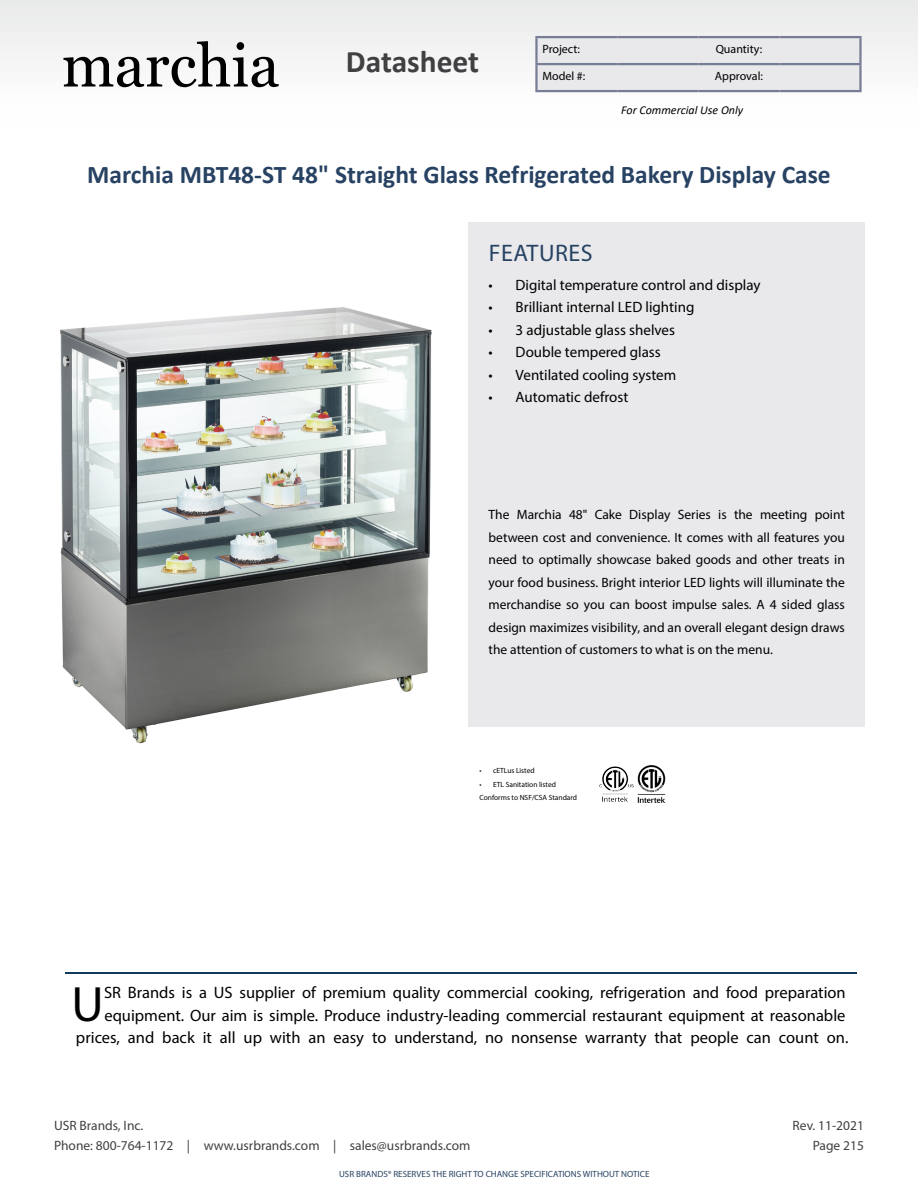
<style>
.page{position:relative;width:918px;height:1188px;background:#fff}
.page>*{position:absolute;margin:0;border:0;box-sizing:border-box;transform-origin:0 0}
.t1{font:49.95px "Myriad Pro";color:#000}
.t2{font:700 31.5px "Calibri";color:#404042}
.t3{font:700 25.5px "Calibri";color:#274262}
.t4{font:24px "Myriad Pro";letter-spacing:.02em;color:#274262}
.t5{font:16.5px/22.5px "Myriad Pro";color:#000;text-align:right}
.t6{font:15px "Myriad Pro";color:#000}
.t7{font:13.5px/22.5px "Myriad Pro";color:#000;text-align:justify}
.t8{font:13.5px/19.5px "Myriad Pro";color:#404042}
.t9{font:12px "Myriad Pro";color:#000}
.t10{font:italic 12px "Calibri";color:#000}
.t11{font:9px "Myriad Pro";color:#274262}
.t12{font:7.5px/13.5px "Myriad Pro";color:#000}
.s1{font-family:"Georgia";font-weight:400;font-size:60px;color:#000}
</style>
<div class="page">
<hr style="left:65px;top:972px;width:792px;height:2px;background:#113a5b">
<img style="left:599px;top:766px;width:35px;height:36px">
<img style="left:638px;top:765px;width:28px;height:37px">
<div style="left:468px;top:222px;width:397px;height:505px;background:#e9e9ec"></div>
<img style="left:60px;top:307px;width:372px;height:437px">
<div style="left:0;top:0;width:918px;height:127px;background:#f5f6f6"></div>
<div style="left:538px;top:38px;width:321px;height:52px;background:#e9e9ec"></div>
<hr style="left:535px;top:36px;width:82px;height:2px;background:#777d95">
<hr style="left:535px;top:38px;width:3px;height:25px;background:#777d95">
<hr style="left:617px;top:36px;width:81px;height:2px;background:#777d95">
<hr style="left:698px;top:36px;width:81px;height:2px;background:#777d95">
<hr style="left:779px;top:36px;width:83px;height:2px;background:#777d95">
<hr style="left:859px;top:38px;width:3px;height:25px;background:#777d95">
<hr style="left:535px;top:63px;width:82px;height:2px;background:#777d95">
<hr style="left:535px;top:65px;width:3px;height:25px;background:#777d95">
<hr style="left:617px;top:63px;width:81px;height:2px;background:#777d95">
<hr style="left:698px;top:63px;width:81px;height:2px;background:#777d95">
<hr style="left:779px;top:63px;width:83px;height:2px;background:#777d95">
<hr style="left:859px;top:65px;width:3px;height:25px;background:#777d95">
<hr style="left:535px;top:90px;width:82px;height:2px;background:#777d95">
<hr style="left:617px;top:90px;width:81px;height:2px;background:#777d95">
<hr style="left:698px;top:90px;width:81px;height:2px;background:#777d95">
<hr style="left:779px;top:90px;width:83px;height:2px;background:#777d95">
<h2 class="t2" style="left:62px;top:40px;width:419px"><span class="s1">marchia</span> Datasheet</h2>
<p class="t9" style="left:542px;top:42px;width:39px">Project:</p>
<p class="t9" style="left:716px;top:42px;width:48px">Quantity:</p>
<p class="t9" style="left:542px;top:69px;width:44px">Model #:</p>
<p class="t9" style="left:715px;top:69px;width:50px">Approval:</p>
<p class="t10" style="left:621px;top:102px;width:123px">For Commercial Use Only</p>
<h3 class="t3" style="left:87px;top:156px;width:745px">Marchia MBT48-ST 48" Straight Glass Refrigerated Bakery Display Case</h3>
<h3 class="t4" style="left:489px;top:238px;width:105px">FEATURES</h3>
<p class="t6" style="left:489px;top:276px;width:274px">• Digital temperature control and display</p>
<p class="t6" style="left:489px;top:298px;width:207px">• Brilliant internal LED lighting</p>
<p class="t6" style="left:489px;top:321px;width:188px">• 3 adjustable glass shelves</p>
<p class="t6" style="left:489px;top:343px;width:174px">• Double tempered glass</p>
<p class="t6" style="left:489px;top:366px;width:189px">• Ventilated cooling system</p>
<p class="t6" style="left:489px;top:388px;width:141px">• Automatic defrost</p>
<p class="t7" style="left:489px;top:503px;width:358px">The Marchia 48" Cake Display Series is the meeting point between cost and convenience. It comes with all features you need to optimally showcase baked goods and other treats in your food business. Bright interior LED lights will illuminate the merchandise so you can boost impulse sales. A 4 sided glass design maximizes visibility, and an overall elegant design draws the attention of customers to what is on the menu.</p>
<p class="t12" style="left:480px;top:764px;width:57px">• cETLus Listed</p>
<p class="t12" style="left:480px;top:777px;width:99px">• ETL Sanitation listed<br>Conforms to NSF/CSA Standard</p>
<p class="t5" style="left:76px;top:981px;width:774px">SR Brands is a US supplier of premium quality commercial cooking, refrigeration and food preparation equipment. Our aim is simple. Produce industry-leading commercial restaurant equipment at reasonable prices, and back it all up with an easy to understand, no nonsense warranty that people can count on.</p>
<h1 class="t1" style="left:72px;top:973px;width:34px">U</h1>
<p class="t8" style="left:54px;top:1116px;width:418px">USR Brands, Inc.<br>Phone: 800-764-1172 | www.usrbrands.com | sales@usrbrands.com</p>
<p class="t8" style="left:793px;top:1116px;width:73px;text-align:right">Rev. 11-2021<br>Page 215</p>
<p class="t11" style="left:339px;top:1169px;width:312px">USR BRANDS® RESERVES THE RIGHT TO CHANGE SPECIFICATIONS WITHOUT NOTICE</p>
</div>
